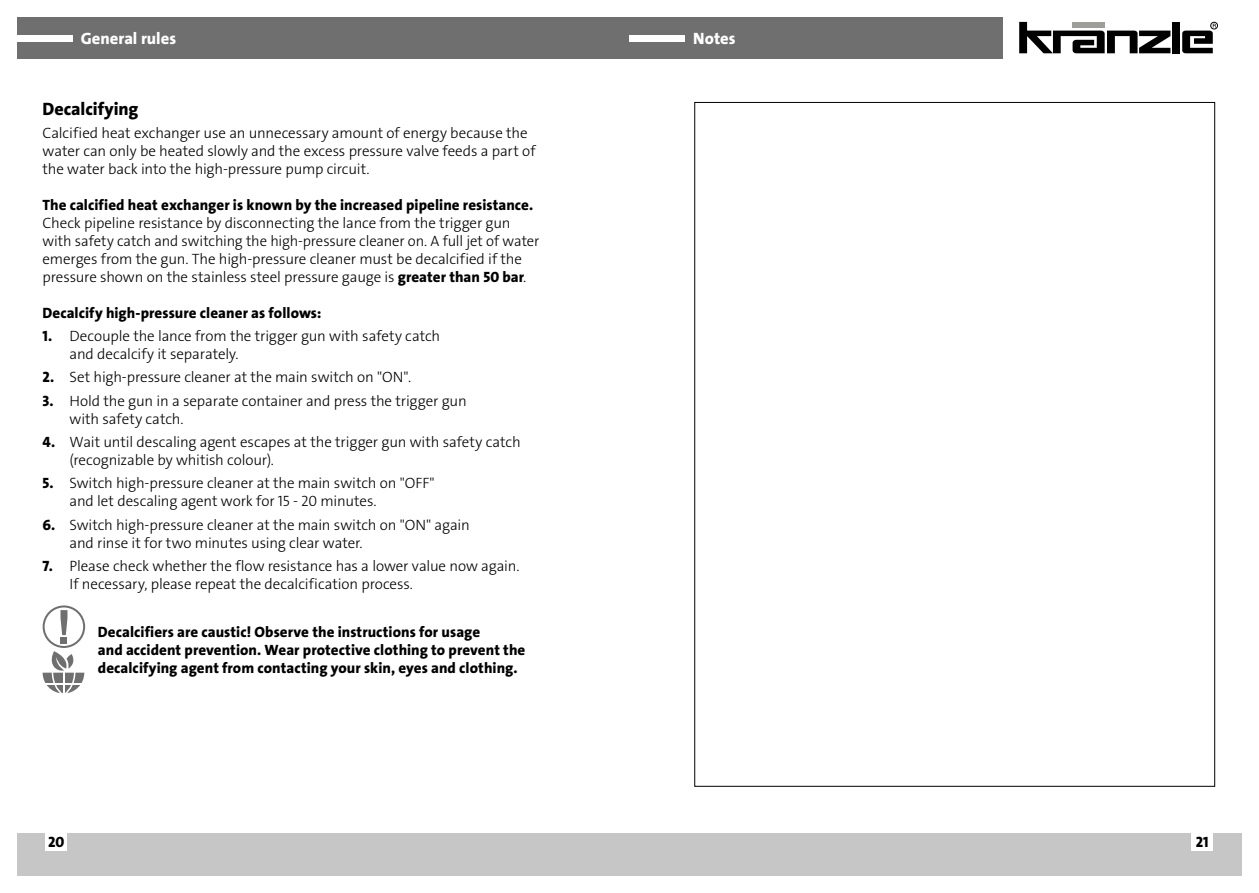
<style>
.page{position:relative;width:1259px;height:893px;background:#fff}
.page>*{position:absolute;margin:0;border:0;box-sizing:border-box;transform-origin:0 0}
.t1{font:18px "The Sans LP8 Ex Bld";color:#000}
.t2{font:16.5px "The Sans LP8 Ex Bld";color:#fff}
.t3{font:15px/18px "The Sans LP3 Lig";letter-spacing:-.01em;color:#000}
.t4{font:15px/18px "The Sans LP8 Ex Bld";letter-spacing:.005em;color:#000}
.s1{font-family:"The Sans LP8 Ex Bld"}
</style>
<div class="page">
<div style="left:629px;top:833px;width:613px;height:43px;background:#c6c6c6"></div>
<div style="left:17px;top:833px;width:612px;height:43px;background:#c6c6c6"></div>
<div style="left:1191px;top:833px;width:22px;height:18px;background:#fff"></div>
<div style="left:46px;top:833px;width:21px;height:18px;background:#fff"></div>
<div style="left:17px;top:17px;width:985px;height:41px;background:#706f6f"></div>
<div style="left:17px;top:35px;width:55px;height:6px;background:#fff"></div>
<div style="left:629px;top:35px;width:56px;height:6px;background:#fff"></div>
<svg style="left:1019px;top:22px;width:151px;height:31px"></svg>
<div style="left:1172px;top:22px;width:7px;height:31px;background:#000"></div>
<div style="left:1210px;top:22px;width:7px;height:7px;border:1px solid #000;border-radius:50%"></div>
<svg style="left:1182px;top:24px;width:34px;height:29px"></svg>
<svg style="left:43px;top:605px;width:42px;height:89px"></svg>
<svg style="left:694px;top:102px;width:521px;height:685px"></svg>
<p class="t2" style="left:81px;top:28px;width:97px">General rules</p>
<p class="t1" style="left:43px;top:98px;width:97px">Decalcifying</p>
<p class="t3" style="left:43px;top:124px;width:494px">Calcified heat exchanger use an unnecessary amount of energy because the water can only be heated slowly and the excess pressure valve feeds a part of the water back into the high-pressure pump circuit.</p>
<p class="t4" style="left:43px;top:196px;width:492px">The calcified heat exchanger is known by the increased pipeline resistance.</p>
<p class="t3" style="left:43px;top:214px;width:498px">Check pipeline resistance by disconnecting the lance from the trigger gun with safety catch and switching the high-pressure cleaner on. A full jet of water emerges from the gun. The high-pressure cleaner must be decalcified if the pressure shown on the stainless steel pressure gauge is <span class="s1">greater than 50 bar</span>.</p>
<p class="t4" style="left:43px;top:304px;width:280px">Decalcify high-pressure cleaner as follows:</p>
<p class="t3" style="left:70px;top:327px;width:372px;text-indent:-27px"><span class="s1">1.</span> Decouple the lance from the trigger gun with safety catch and decalcify it separately.</p>
<p class="t3" style="left:43px;top:368px;width:370px"><span class="s1">2.</span> Set high-pressure cleaner at the main switch on "ON".</p>
<p class="t3" style="left:70px;top:392px;width:399px;text-indent:-27px"><span class="s1">3.</span> Hold the gun in a separate container and press the trigger gun with safety catch.</p>
<p class="t3" style="left:70px;top:433px;width:453px;text-indent:-27px"><span class="s1">4.</span> Wait until descaling agent escapes at the trigger gun with safety catch (recognizable by whitish colour).</p>
<p class="t3" style="left:70px;top:474px;width:366px;text-indent:-27px"><span class="s1">5.</span> Switch high-pressure cleaner at the main switch on "OFF" and let descaling agent work for 15 - 20 minutes.</p>
<p class="t3" style="left:70px;top:516px;width:402px;text-indent:-27px"><span class="s1">6.</span> Switch high-pressure cleaner at the main switch on "ON" again and rinse it for two minutes using clear water.</p>
<p class="t3" style="left:70px;top:557px;width:451px;text-indent:-27px"><span class="s1">7.</span> Please check whether the flow resistance has a lower value now again.<br>If necessary, please repeat the decalcification process.</p>
<p class="t4" style="left:98px;top:623px;width:429px">Decalcifiers are caustic! Observe the instructions for usage<br>and accident prevention. Wear protective clothing to prevent the decalcifying agent from contacting your skin, eyes and clothing.</p>
<p class="t2" style="left:693px;top:28px;width:44px">Notes</p>
<p class="t4" style="left:48px;top:833px;width:18px">20</p>
<p class="t4" style="left:1196px;top:833px;width:14px">21</p>
</div>
